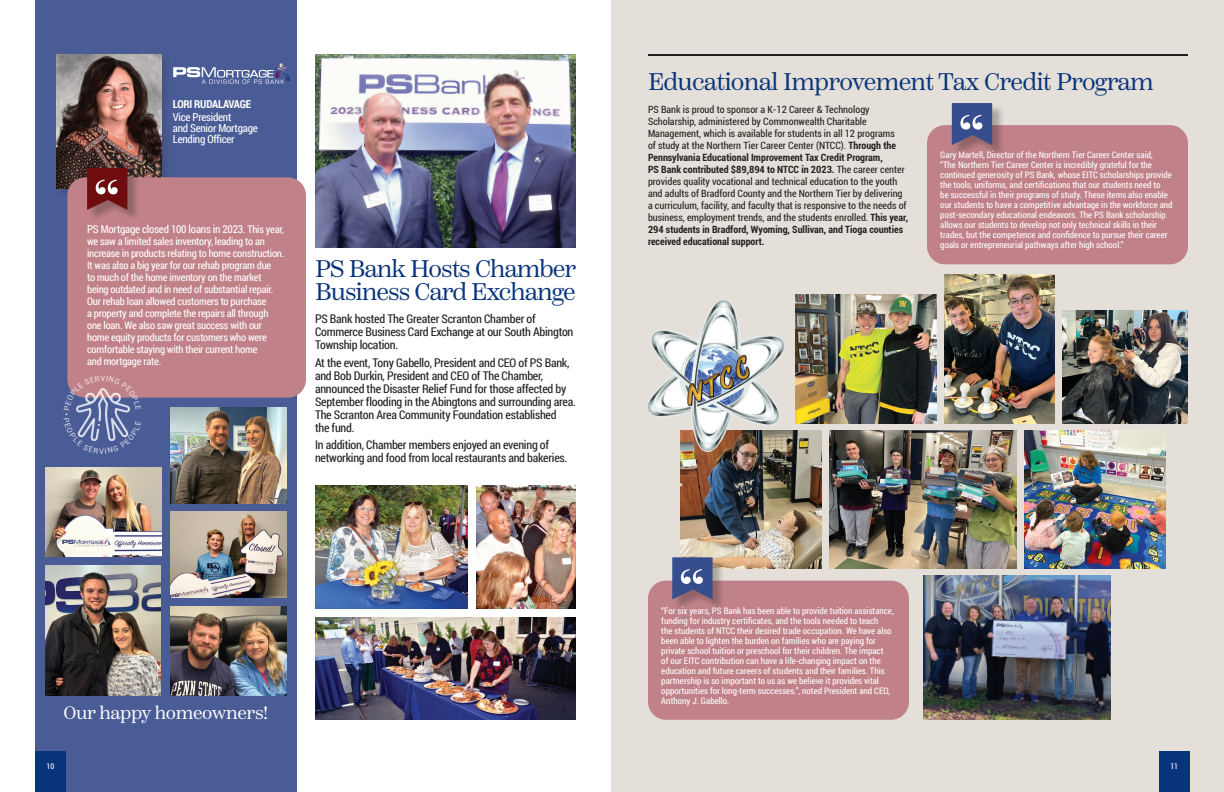
<style>
.page{position:relative;width:1224px;height:792px;background:#fff}
.page>*{position:absolute;margin:0;border:0;box-sizing:border-box;transform-origin:0 0}
.t1{font:66px "Bodoni Svty Two SCITCTT";color:#fff}
.t2{font:24px/23px "Scotch Text";letter-spacing:-.04em;color:#08347b}
.t3{font:18px "Scotch Text";letter-spacing:-.02em;color:#fff}
.t4{font:12px/13px "Roboto Condensed";letter-spacing:-.02em;color:#231f20}
.t5{font:11px/11px "Roboto Condensed";letter-spacing:-.02em;color:#fff}
.t6{font:700 11px "Roboto Condensed";letter-spacing:-.02em;color:#fff}
.t7{font:10.5px/12px "Roboto Condensed";letter-spacing:-.02em;color:#fff}
.t8{font:condensed 10px/12px "Roboto";color:#231f20}
.t9{font:9px/10px "Roboto Condensed";color:#fff}
.t10{font:8px "Roboto Condensed";color:#fff}
.t11{font:7.5px "Roboto";color:#fff}
.s1{font-size:10.5px}
.s2{font-weight:700}
</style>
<div class="page">
<div style="left:35px;top:0;width:262px;height:792px;background:#4a5c96"></div>
<img style="left:45px;top:467px;width:117px;height:89px">
<div style="left:35px;top:752px;width:31px;height:40px;background:#08347b"></div>
<div style="left:55px;top:53px;width:117px;height:146px;background:#231f20;opacity:.15"></div>
<img style="left:57px;top:54px;width:105px;height:135px">
<div style="left:67px;top:177px;width:239px;height:221px;background:#c08288;border-radius:18px"></div>
<div style="left:88px;top:169px;width:52px;height:53px;background:#231f20;opacity:.3"></div>
<svg style="left:87px;top:168px;width:40px;height:42px;background:#741819"></svg>
<img style="left:170px;top:607px;width:117px;height:89px">
<img style="left:170px;top:512px;width:117px;height:85px">
<img style="left:170px;top:407px;width:117px;height:97px">
<img style="left:45px;top:565px;width:116px;height:131px">
<svg style="left:173px;top:63px;width:117px;height:21px"></svg>
<img style="left:315px;top:54px;width:261px;height:194px">
<img style="left:315px;top:485px;width:153px;height:124px">
<img style="left:315px;top:617px;width:261px;height:102px">
<img style="left:477px;top:485px;width:99px;height:124px">
<div style="left:612px;top:0;width:612px;height:792px;background:#e4dfd8"></div>
<hr style="left:648px;top:54px;width:540px;height:2px;background:#231f20">
<div style="left:648px;top:581px;width:261px;height:139px;background:#c08288;border-radius:18px"></div>
<div style="left:927px;top:125px;width:261px;height:139px;background:#c08288;border-radius:18px"></div>
<img style="left:1062px;top:311px;width:125px;height:112px">
<img style="left:680px;top:430px;width:142px;height:138px">
<img style="left:1024px;top:430px;width:142px;height:138px">
<img style="left:945px;top:274px;width:110px;height:149px">
<img style="left:829px;top:430px;width:188px;height:138px">
<img style="left:796px;top:295px;width:141px;height:128px">
<img style="left:924px;top:576px;width:187px;height:143px">
<div style="left:1159px;top:752px;width:30px;height:40px;background:#08347b"></div>
<img style="left:647px;top:299px;width:138px;height:152px">
<div style="left:953px;top:104px;width:52px;height:53px;background:#231f20;opacity:.3"></div>
<svg style="left:952px;top:103px;width:40px;height:42px;background:#415189"></svg>
<div style="left:674px;top:559px;width:51px;height:53px;background:#231f20;opacity:.3"></div>
<svg style="left:672px;top:557px;width:41px;height:42px;background:#435389"></svg>
<svg style="left:65px;top:376px;width:76px;height:65px"></svg>
<h1 class="t1" style="left:92px;top:165px;width:31px">“</h1>
<p class="t6" style="left:173px;top:96px;width:80px">LORI RUDALAVAGE</p>
<p class="t5" style="left:173px;top:111px;width:87px">Vice President<br>and Senior Mortgage<br>Lending Officer</p>
<p class="t5" style="left:87px;top:224px;width:198px">PS Mortgage closed 100 loans in 2023<span class="s1">. This year,</span></p>
<p class="t7" style="left:87px;top:235px;width:199px">we saw a limited sales inventory, leading to an increase in products relating to home construction.<br>It was also a big year for our rehab program due<br>to much of the home inventory on the market being outdated and in need of substantial repair.<br>Our rehab loan allowed customers to purchase<br>a property and complete the repairs all through one loan. We also saw great success with our home equity products for customers who were comfortable staying with their current home<br>and mortgage rate.</p>
<p class="t11" style="left:100px;top:373px;width:6px">V</p>
<h2 class="t2" style="left:315px;top:258px;width:263px">PS Bank Hosts Chamber<br>Business Card Exchange</h2>
<h3 class="t4" style="left:315px;top:312px;width:260px">PS Bank hosted The Greater Scranton Chamber of<br>Commerce Business Card Exchange at our South Abington<br>Township location.</h3>
<p class="t4" style="left:315px;top:355px;width:263px">At the event, Tony Gabello, President and CEO of PS Bank, and Bob Durkin, President and CEO of The Chamber, announced the Disaster Relief Fund for those affected by September flooding in the Abingtons and surrounding area.<br>The Scranton Area Community Foundation established<br>the fund.</p>
<h3 class="t4" style="left:315px;top:438px;width:254px">In addition, Chamber members enjoyed an evening of networking and food from local restaurants and bakeries.</h3>
<h3 class="t3" style="left:63px;top:702px;width:207px">Our happy homeowners!</h3>
<p class="t10" style="left:47px;top:760px;width:9px">10</p>
<h2 class="t2" style="left:648px;top:71px;width:507px">Educational Improvement Tax Credit Program</h2>
<p class="t8" style="left:648px;top:103px;width:262px">PS Bank is proud to sponsor a K-12 Career &amp; Technology Scholarship, administered by Commonwealth Charitable Management, which is available for students in all 12 programs<br>of study at the Northern Tier Career Center (NTCC). <span class="s2">Through the Pennsylvania Educational Improvement Tax Credit Program,<br>PS Bank contributed $89,894 to NTCC in 2023.</span> The career center provides quality vocational and technical education to the youth and adults of Bradford County and the Northern Tier by delivering a curriculum, facility, and faculty that is responsive to the needs of business, employment trends, and the students enrolled. <span class="s2">This year, 294 students in Bradford, Wyoming, Sullivan, and Tioga counties received educational support.</span></p>
<h1 class="t1" style="left:957px;top:100px;width:31px">“</h1>
<p class="t9" style="left:940px;top:150px;width:234px">Gary Martell, Director of the Northern Tier Career Center said,<br>“The Northern Tier Career Center is incredibly grateful for the continued generosity of PS Bank, whose EITC scholarships provide the tools, uniforms, and certifications that our students need to<br>be successful in their programs of study. These items also enable our students to have a competitive advantage in the workforce and post-secondary educational endeavors. The PS Bank scholarship allows our students to develop not only technical skills in their trades, but the competence and confidence to pursue their career goals or entrepreneurial pathways after high school.”</p>
<h1 class="t1" style="left:677px;top:554px;width:31px">“</h1>
<p class="t9" style="left:661px;top:605px;width:234px">“For six years, PS Bank has been able to provide tuition assistance, funding for industry certificates, and the tools needed to teach<br>the students of NTCC their desired trade occupation. We have also been able to lighten the burden on families who are paying for private school tuition or preschool for their children. The impact<br>of our EITC contribution can have a life-changing impact on the education and future careers of students and their families. This partnership is so important to us as we believe it provides vital opportunities for long-term successes.”, noted President and CEO, Anthony J. Gabello.</p>
<p class="t10" style="left:1170px;top:760px;width:9px">11</p>
</div>
